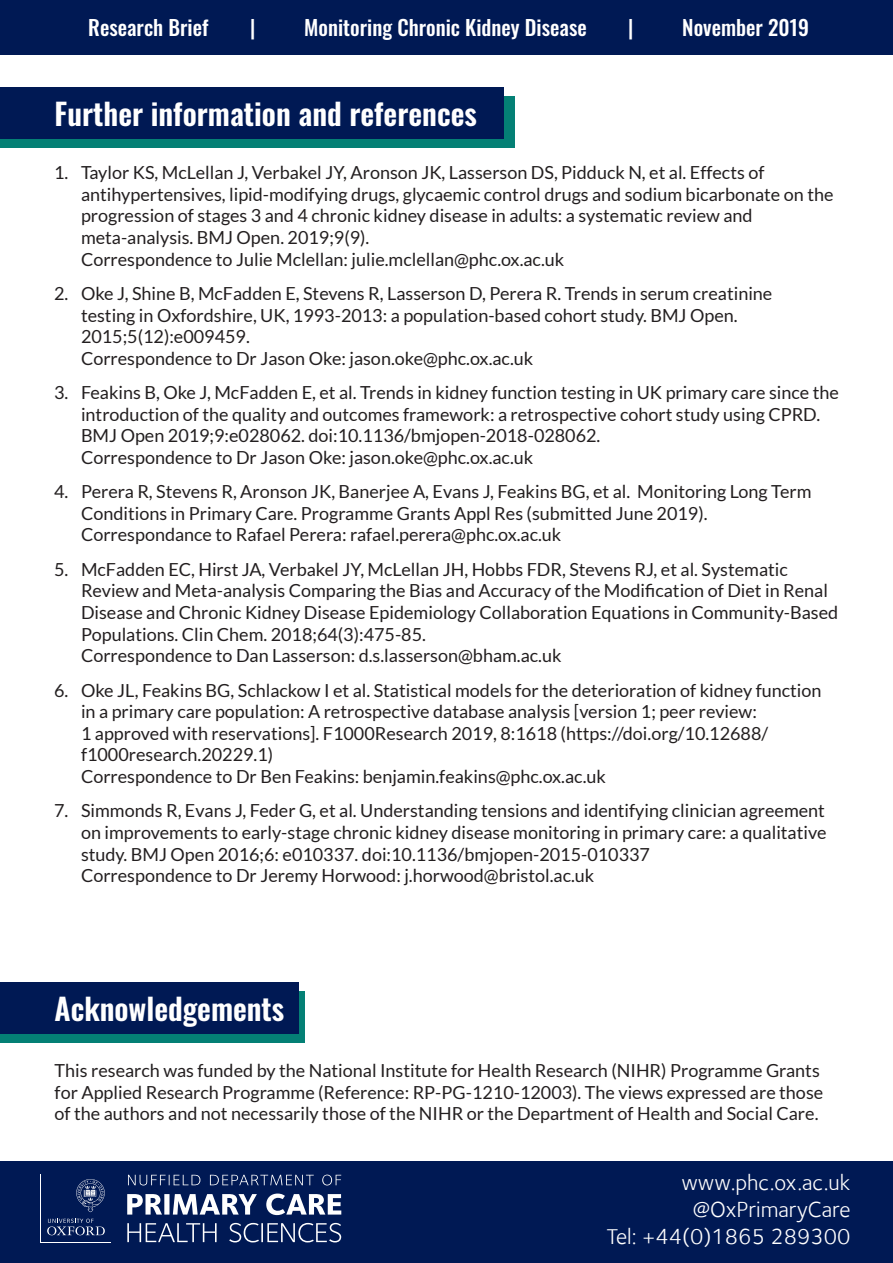
<style>
.page{position:relative;width:893px;height:1263px;background:#fff}
.page>*{position:absolute;margin:0;border:0;box-sizing:border-box;transform-origin:0 0}
.t1{font:600 30px "Oswald";color:#fff}
.t2{font:22.5px "Foundry Sterling";color:#fff}
.t3{font:500 21px "Oswald";color:#fff}
.t4{font:18px/21.6px "Lato";color:#231f20}
</style>
<div class="page">
<div style="left:0;top:0;width:893px;height:54px;background:#001954"></div>
<div style="left:0;top:96px;width:514px;height:51px;background:#048075"></div>
<div style="left:0;top:87px;width:504px;height:51px;background:#001954"></div>
<div style="left:0;top:1161px;width:893px;height:102px;background:#001954"></div>
<svg style="left:127px;top:1193px;width:214px;height:22px"></svg>
<svg style="left:127px;top:1223px;width:214px;height:19px"></svg>
<svg style="left:128px;top:1174px;width:213px;height:11px"></svg>
<svg style="left:47px;top:1219px;width:58px;height:16px"></svg>
<svg style="left:76px;top:1179px;width:29px;height:33px"></svg>
<div style="left:0;top:991px;width:305px;height:51px;background:#048075"></div>
<div style="left:0;top:982px;width:298px;height:51px;background:#001954"></div>
<p class="t3" style="left:88px;top:17px;width:122px">Research Brief</p>
<p class="t3" style="left:250px;top:17px;width:7px">|</p>
<p class="t3" style="left:304px;top:17px;width:284px">Monitoring Chronic Kidney Disease</p>
<p class="t3" style="left:628px;top:17px;width:7px">|</p>
<p class="t3" style="left:682px;top:17px;width:128px">November 2019</p>
<p class="t1" style="left:55px;top:98px;width:424px">Further information and references</p>
<p class="t4" style="left:81px;top:162px;width:754px;text-indent:-27px">1. Taylor KS, McLellan J, Verbakel JY, Aronson JK, Lasserson DS, Pidduck N, et al. Effects of antihypertensives, lipid-modifying drugs, glycaemic control drugs and sodium bicarbonate on the progression of stages 3 and 4 chronic kidney disease in adults: a systematic review and meta-analysis. BMJ Open. 2019;9(9).<br>Correspondence to Julie Mclellan: julie.mclellan@phc.ox.ac.uk</p>
<p class="t4" style="left:81px;top:282px;width:693px;text-indent:-27px">2. Oke J, Shine B, McFadden E, Stevens R, Lasserson D, Perera R. Trends in serum creatinine testing in Oxfordshire, UK, 1993-2013: a population-based cohort study. BMJ Open.<br>2015;5(12):e009459.<br>Correspondence to Dr Jason Oke: jason.oke@phc.ox.ac.uk</p>
<p class="t4" style="left:81px;top:382px;width:759px;text-indent:-27px">3. Feakins B, Oke J, McFadden E, et al. Trends in kidney function testing in UK primary care since the introduction of the quality and outcomes framework: a retrospective cohort study using CPRD.<br>BMJ Open 2019;9:e028062. doi:10.1136/bmjopen-2018-028062.<br>Correspondence to Dr Jason Oke: jason.oke@phc.ox.ac.uk</p>
<p class="t4" style="left:81px;top:481px;width:732px;text-indent:-27px">4. Perera R, Stevens R, Aronson JK, Banerjee A, Evans J, Feakins BG, et al. Monitoring Long Term<br>Conditions in Primary Care. Programme Grants Appl Res (submitted June 2019).<br>Correspondance to Rafael Perera: rafael.perera@phc.ox.ac.uk</p>
<p class="t4" style="left:81px;top:558px;width:759px;text-indent:-27px">5. McFadden EC, Hirst JA, Verbakel JY, McLellan JH, Hobbs FDR, Stevens RJ, et al. Systematic Review and Meta-analysis Comparing the Bias and Accuracy of the Modification of Diet in Renal Disease and Chronic Kidney Disease Epidemiology Collaboration Equations in Community-Based Populations. Clin Chem. 2018;64(3):475-85.<br>Correspondence to Dan Lasserson: d.s.lasserson@bham.ac.uk</p>
<p class="t4" style="left:81px;top:679px;width:742px;text-indent:-27px">6. Oke JL, Feakins BG, Schlackow I et al. Statistical models for the deterioration of kidney function in a primary care population: A retrospective database analysis [version 1; peer review:<br>1 approved with reservations]. F1000Research 2019, 8:1618 (https://doi.org/10.12688/ f1000research.20229.1)<br>Correspondence to Dr Ben Feakins: benjamin.feakins@phc.ox.ac.uk</p>
<p class="t4" style="left:81px;top:800px;width:747px;text-indent:-27px">7. Simmonds R, Evans J, Feder G, et al. Understanding tensions and identifying clinician agreement on improvements to early-stage chronic kidney disease monitoring in primary care: a qualitative study. BMJ Open 2016;6: e010337. doi:10.1136/bmjopen-2015-010337<br>Correspondence to Dr Jeremy Horwood: j.horwood@bristol.ac.uk</p>
<p class="t1" style="left:55px;top:993px;width:231px">Acknowledgements</p>
<p class="t4" style="left:55px;top:1059px;width:770px">This research was funded by the National Institute for Health Research (NIHR) Programme Grants for Applied Research Programme (Reference: RP-PG-1210-12003). The views expressed are those of the authors and not necessarily those of the NIHR or the Department of Health and Social Care.</p>
<p class="t2" style="left:681px;top:1169px;width:171px">www.phc.ox.ac.uk</p>
<p class="t2" style="left:693px;top:1196px;width:159px">@OxPrimaryCare</p>
<p class="t2" style="left:607px;top:1223px;width:245px">Tel: +44(0)1865 289300</p>
</div>
